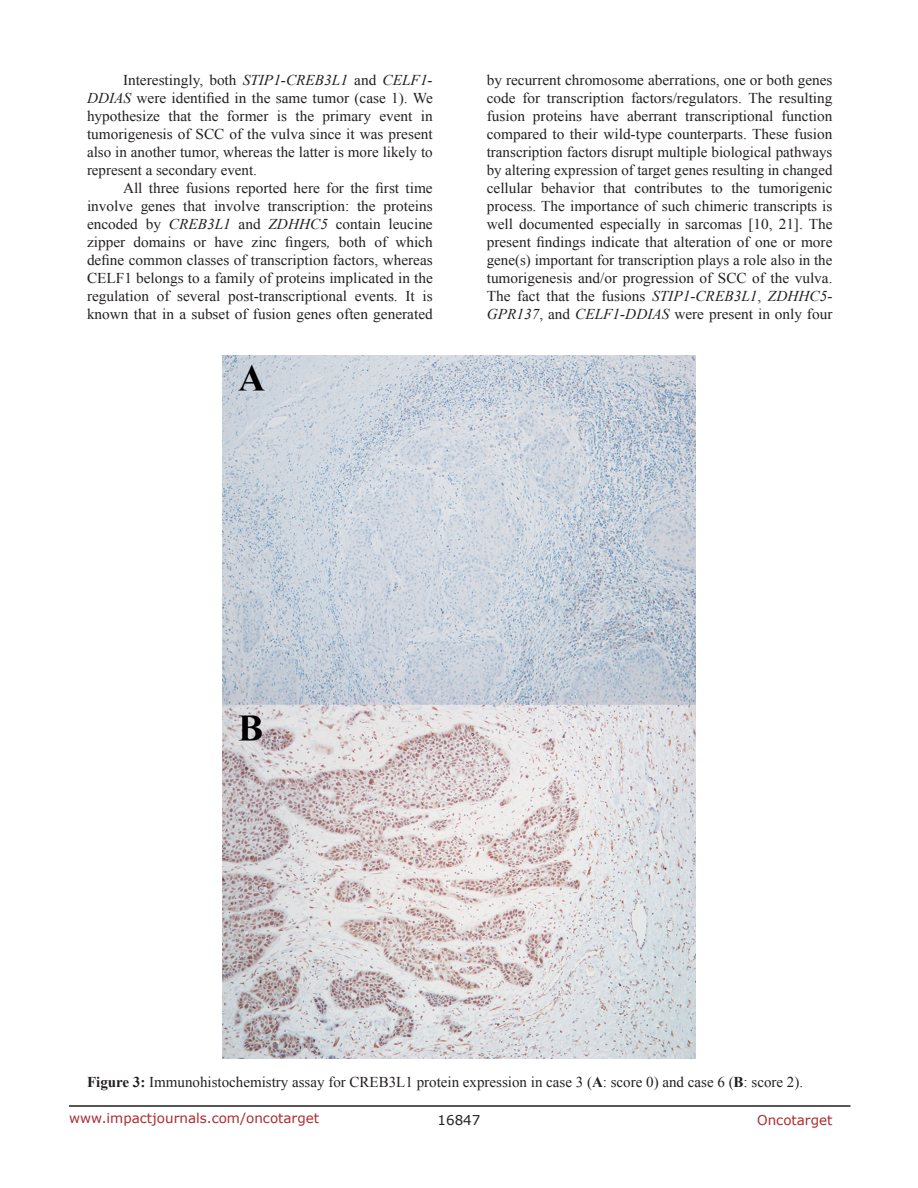
<style>
.page{position:relative;width:918px;height:1188px;background:#fff}
.page>*{position:absolute;margin:0;border:0;box-sizing:border-box;transform-origin:0 0}
.BodyText{font:15px/18px "Times New Roman";color:#231f20;text-align:justify}
.FigureText{font:15px "Times New Roman";color:#231f20}
.t1{font:13.5px "Verdana";color:#ac2b31}
.t2{font:13.5px "Verdana";color:#231f20}
.s1{font-style:italic}
.s2{font-weight:700}
</style>
<div class="page">
<hr style="left:69px;top:1105px;width:781px;height:2px;background:#231f20">
<img style="left:223px;top:356px;width:472px;height:702px">
<p class="BodyText" style="left:87px;top:71px;width:347px;text-indent:36px">Interestingly, both <span class="s1">STIP1-CREB3L1</span> and <span class="s1">CELF1- DDIAS</span> were identified in the same tumor (case 1). We hypothesize that the former is the primary event in tumorigenesis of SCC of the vulva since it was present also in another tumor, whereas the latter is more likely to represent a secondary event.</p>
<p class="BodyText" style="left:87px;top:179px;width:347px;text-indent:36px">All three fusions reported here for the first time involve genes that involve transcription: the proteins encoded by <span class="s1">CREB3L1</span> and <span class="s1">ZDHHC5</span> contain leucine zipper domains or have zinc fingers<span class="s1">,</span> both of which define common classes of transcription factors, whereas CELF1 belongs to a family of proteins implicated in the regulation of several post-transcriptional events. It is known that in a subset of fusion genes often generated</p>
<p class="BodyText" style="left:487px;top:71px;width:347px">by recurrent chromosome aberrations, one or both genes code for transcription factors/regulators. The resulting fusion proteins have aberrant transcriptional function compared to their wild-type counterparts. These fusion transcription factors disrupt multiple biological pathways by altering expression of target genes resulting in changed cellular behavior that contributes to the tumorigenic process. The importance of such chimeric transcripts is well documented especially in sarcomas [10, 21]. The present findings indicate that alteration of one or more gene(s) important for transcription plays a role also in the tumorigenesis and/or progression of SCC of the vulva.<br>The fact that the fusions <span class="s1">STIP1-CREB3L1</span>, <span class="s1">ZDHHC5- GPR137</span>, and <span class="s1">CELF1-DDIAS</span> were present in only four</p>
<p class="FigureText" style="left:87px;top:1072px;width:718px"><span class="s2">Figure 3:</span> Immunohistochemistry assay for CREB3L1 protein expression in case 3 (<span class="s2">A</span>: score 0) and case 6 (<span class="s2">B</span>: score 2).</p>
<p class="t1" style="left:69px;top:1109px;width:252px">www.impactjournals.com/oncotarget</p>
<p class="t2" style="left:438px;top:1111px;width:44px">16847</p>
<p class="t1" style="left:757px;top:1111px;width:77px">Oncotarget</p>
</div>
